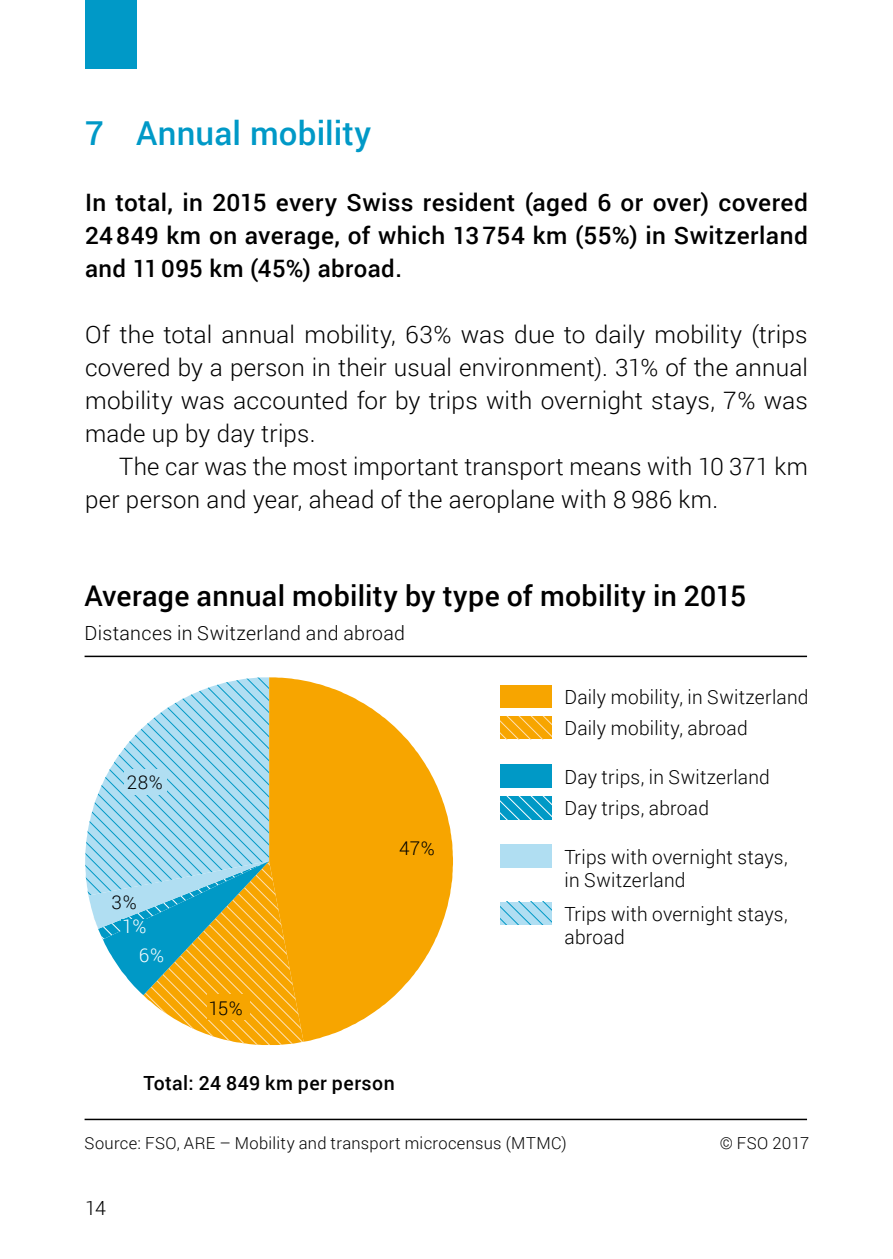
<style>
.page{position:relative;width:893px;height:1259px;background:#fff}
.page>*{position:absolute;margin:0;border:0;box-sizing:border-box;transform-origin:0 0}
.Untertitel_1_farbig{font:500 33px "Roboto";letter-spacing:.005em;color:#0099c7}
.t1{font:500 28.5px "Roboto";letter-spacing:.01em;color:#000}
.Grundtext_EN{font:300 24px/33px "Roboto";letter-spacing:.005em;color:#000;text-align:justify}
.Grundtext_EN-2{font:500 24px/33px "Roboto";letter-spacing:.02em;color:#000;text-align:justify}
.Grundtext_Einzug{font:300 24px/33px "Roboto";letter-spacing:.01em;color:#000}
.t2{font:300 19.5px/31.5px "Roboto";letter-spacing:.015em;color:#000}
.t3{font:500 19.5px "Roboto";letter-spacing:.025em;color:#000}
.t4{font:300 18.9px "Roboto";color:#000}
.t5{font:300 18.9px "Roboto";color:#fff}
.t6{font:300 16.5px "Roboto";letter-spacing:.02em;color:#000}
</style>
<div class="page">
<div style="left:85px;top:0;width:51px;height:68px;background:#0099c7"></div>
<hr style="left:85px;top:655px;width:722px;height:2px;background:#000">
<svg style="left:304px;top:680px;width:149px;height:361px;fill:#f7a500"></svg>
<svg style="left:85px;top:677px;width:219px;height:368px"></svg>
<div style="left:501px;top:685px;width:51px;height:22px;background:#f7a500"></div>
<svg style="left:501px;top:716px;width:51px;height:23px"></svg>
<div style="left:501px;top:764px;width:51px;height:23px;background:#0099c6"></div>
<svg style="left:501px;top:796px;width:51px;height:23px"></svg>
<div style="left:501px;top:844px;width:51px;height:23px;background:#b0def2"></div>
<svg style="left:501px;top:902px;width:51px;height:22px"></svg>
<hr style="left:85px;top:1118px;width:722px;height:2px;background:#000">
<div style="left:124px;top:769px;width:43px;height:26px;background:#b0def2"></div>
<div style="left:207px;top:994px;width:42px;height:26px;background:#f7a500"></div>
<div style="left:121px;top:919px;width:43px;height:26px;background:#0099c6"></div>
<h3 class="Untertitel_1_farbig" style="left:85px;top:110px;width:288px">7 Annual mobility</h3>
<p class="Grundtext_EN-2" style="left:85px;top:185px;width:724px">In total, in 2015 every Swiss resident (aged 6 or over) covered 24849 km on average, of which 13754 km (55%) in Switzerland and 11095 km (45%) abroad.</p>
<p class="Grundtext_EN" style="left:85px;top:317px;width:724px">Of the total annual mobility, 63% was due to daily mobility (trips covered by a person in their usual environment). 31% of the annual mobility was accounted for by trips with overnight stays, 7% was made up by day trips.</p>
<p class="Grundtext_Einzug" style="left:85px;top:449px;width:724px;text-indent:34px">The car was the most important transport means with 10 371 km per person and year, ahead of the aeroplane with 8 986 km.</p>
<p class="t1" style="left:85px;top:576px;width:663px">Average annual mobility by type of mobility in 2015</p>
<p class="t2" style="left:85px;top:617px;width:322px">Distances in Switzerland and abroad</p>
<p class="t4" style="left:127px;top:769px;width:37px">28%</p>
<p class="t4" style="left:112px;top:889px;width:27px">3%</p>
<p class="t5" style="left:122px;top:913px;width:26px">1%</p>
<p class="t5" style="left:139px;top:942px;width:27px">6%</p>
<p class="t4" style="left:208px;top:995px;width:36px">15%</p>
<p class="t4" style="left:399px;top:835px;width:37px">47%</p>
<p class="t3" style="left:143px;top:1069px;width:253px">Total: 24 849 km per person</p>
<p class="t2" style="left:564px;top:680px;width:246px">Daily mobility, in Switzerland<br>Daily mobility, abroad</p>
<p class="t2" style="left:564px;top:760px;width:207px">Day trips, in Switzerland<br>Day trips, abroad</p>
<p class="t2" style="left:564px;top:844px;width:225px;line-height:23.4px">Trips with overnight stays, in Switzerland</p>
<p class="t2" style="left:564px;top:901px;width:225px;line-height:23.4px">Trips with overnight stays, abroad</p>
<p class="t6" style="left:85px;top:1131px;width:484px">Source: FSO, ARE – Mobility and transport microcensus (MTMC)</p>
<p class="t6" style="left:720px;top:1131px;width:91px">© FSO 2017</p>
<p class="t2" style="left:85px;top:1191px;width:22px">14</p>
</div>
